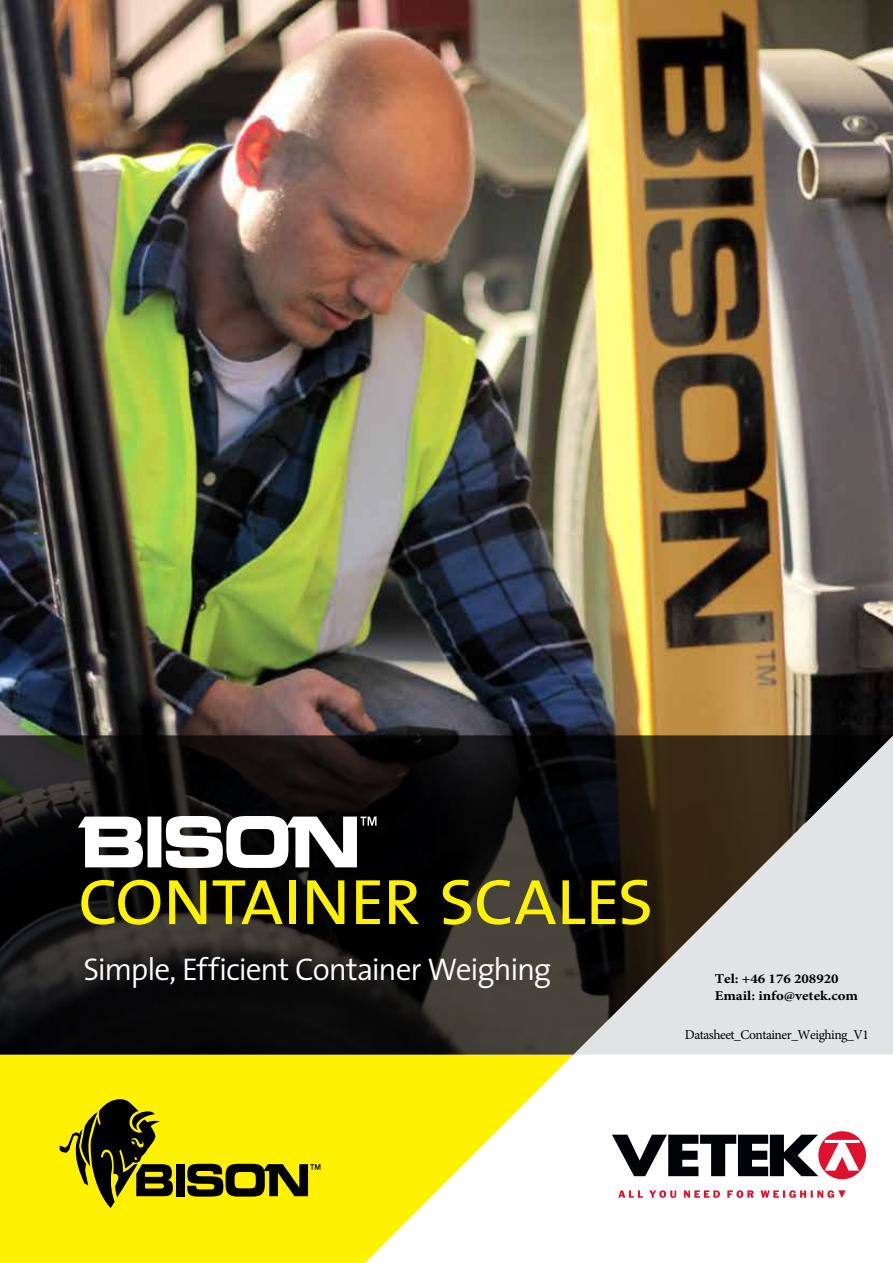
<style>
.page{position:relative;width:893px;height:1263px;background:#fff}
.page>*{position:absolute;margin:0;border:0;box-sizing:border-box;transform-origin:0 0}
.t1{font:84px "The Sans Semi Light Caps";letter-spacing:-.05em;color:#fff200}
.t2{font:300 31.5px "The Sans";letter-spacing:-.04em;color:#fff}
.t3{font:700 13.5px/17.5px "Minion Pro";color:#000;scale:1.1 1}
.t4{font:13.5px "Minion Pro";letter-spacing:-.035em;color:#000}
</style>
<div class="page">
<img style="left:0;top:0;width:893px;height:735px">
<svg style="left:0;top:1054px;width:573px;height:209px;fill:#fff200"></svg>
<svg style="left:573px;top:723px;width:320px;height:331px;background:#846d49"></svg>
<svg style="left:0;top:735px;width:892px;height:319px;background:#3f3d3a"></svg>
<svg style="left:78px;top:816px;width:299px;height:52px"></svg>
<img style="left:613px;top:1131px;width:253px;height:67px">
<svg style="left:60px;top:1099px;width:264px;height:109px;background:#b4ab00"></svg>
<h1 class="t1" style="left:77px;top:826px;width:579px">container scales</h1>
<h2 class="t2" style="left:83px;top:943px;width:469px">Simple, Efficient Container Weighing</h2>
<p class="t3" style="left:715px;top:969px;width:132px">Tel: +46 176 208920<br>Email: info@vetek.com</p>
<p class="t4" style="left:685px;top:1025px;width:186px">Datasheet_Container_Weighing_V1</p>
</div>
